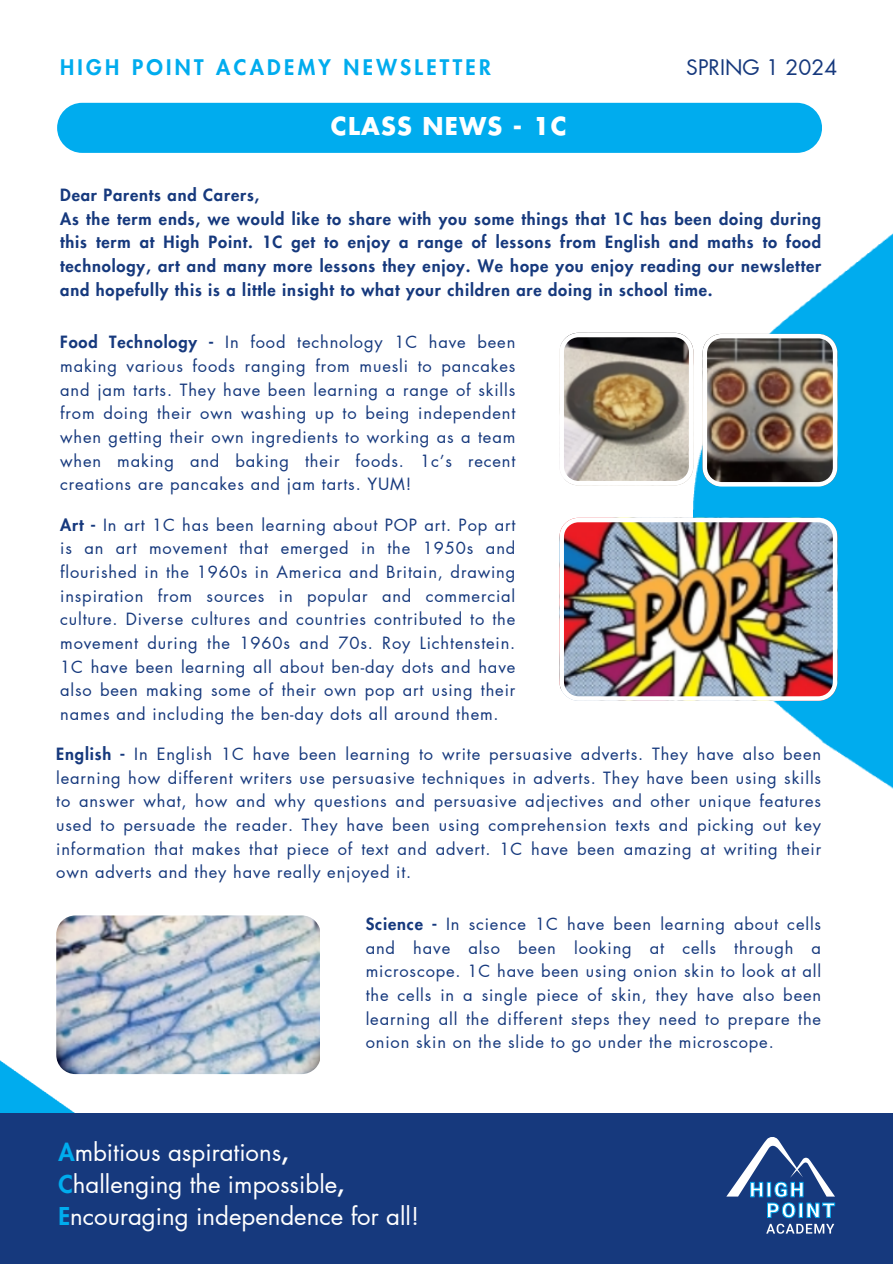
<style>
.page{position:relative;width:893px;height:1264px;background:#fff}
.page>*{position:absolute;margin:0;border:0;box-sizing:border-box;transform-origin:0 0}
.t1{font:24px/31.5px "Futura LT Pro";color:#fff}
.t2{font:700 24px "Futura LT Pro";letter-spacing:.05em;color:#fff}
.t3{font:800 21px "Futura LT Pro";letter-spacing:.16em;color:#00acee}
.t4{font:21px "Futura LT Pro";color:#16397d}
.t5{font:16.5px/23.7px "Futura LT Pro";letter-spacing:.05em;color:#16397d;text-align:justify}
.t6{font:800 16.5px/23.7px "Futura LT Pro";letter-spacing:.05em;color:#16397d}
.s1{font-weight:800}
.s2{font-weight:800;color:#00acee}
</style>
<div class="page">
<img style="left:693px;top:128px;width:199px;height:661px">
<img style="left:0;top:1060px;width:251px;height:53px">
<img style="left:702px;top:334px;width:135px;height:152px">
<img style="left:559px;top:518px;width:278px;height:182px">
<div style="left:57px;top:103px;width:764px;height:50px;background:#00acee;border-radius:25px"></div>
<img style="left:56px;top:915px;width:264px;height:159px">
<div style="left:0;top:1113px;width:892px;height:150px;background:#16397d"></div>
<svg style="left:726px;top:1137px;width:108px;height:80px"></svg>
<svg style="left:766px;top:1223px;width:68px;height:10px"></svg>
<svg style="left:559px;top:333px;width:134px;height:152px;background:#a39a8b"></svg>
<p class="t3" style="left:60px;top:57px;width:432px">HIGH POINT ACADEMY NEWSLETTER</p>
<p class="t4" style="left:686px;top:57px;width:152px">SPRING 1 2024</p>
<h1 class="t2" style="left:331px;top:115px;width:237px">CLASS NEWS - 1C</h1>
<p class="t6" style="left:60px;top:184px;width:762px">Dear Parents and Carers,<br>As the term ends, we would like to share with you some things that 1C has been doing during this term at High Point. 1C get to enjoy a range of lessons from English and maths to food technology, art and many more lessons they enjoy. We hope you enjoy reading our newsletter and hopefully this is a little insight to what your children are doing in school time.</p>
<p class="t5" style="left:60px;top:331px;width:456px"><span class="s1">Food Technology -</span> In food technology 1C have been making various foods ranging from muesli to pancakes and jam tarts. They have been learning a range of skills from doing their own washing up to being independent when getting their own ingredients to working as a team when making and baking their foods. 1c’s recent creations are pancakes and jam tarts. YUM!</p>
<p class="t5" style="left:60px;top:513px;width:456px"><span class="s1">Art -</span> In art 1C has been learning about POP art. Pop art is an art movement that emerged in the 1950s and flourished in the 1960s in America and Britain, drawing inspiration from sources in popular and commercial culture. Diverse cultures and countries contributed to the movement during the 1960s and 70s. Roy Lichtenstein.<br>1C have been learning all about ben-day dots and have also been making some of their own pop art using their names and including the ben-day dots all around them.</p>
<p class="t5" style="left:56px;top:743px;width:766px"><span class="s1">English -</span> In English 1C have been learning to write persuasive adverts. They have also been learning how different writers use persuasive techniques in adverts. They have been using skills to answer what, how and why questions and persuasive adjectives and other unique features used to persuade the reader. They have been using comprehension texts and picking out key information that makes that piece of text and advert. 1C have been amazing at writing their own adverts and they have really enjoyed it.</p>
<p class="t5" style="left:365px;top:912px;width:457px"><span class="s1">Science -</span> In science 1C have been learning about cells and have also been looking at cells through a microscope. 1C have been using onion skin to look at all the cells in a single piece of skin, they have also been learning all the different steps they need to prepare the onion skin on the slide to go under the microscope.</p>
<h1 class="t1" style="left:58px;top:1137px;width:362px"><span class="s2">A</span>mbitious aspirations<span class="s1">,<br></span><span class="s2">C</span>hallenging the impossible<span class="s1">,<br></span><span class="s2">E</span>ncouraging independence for all!</h1>
</div>
